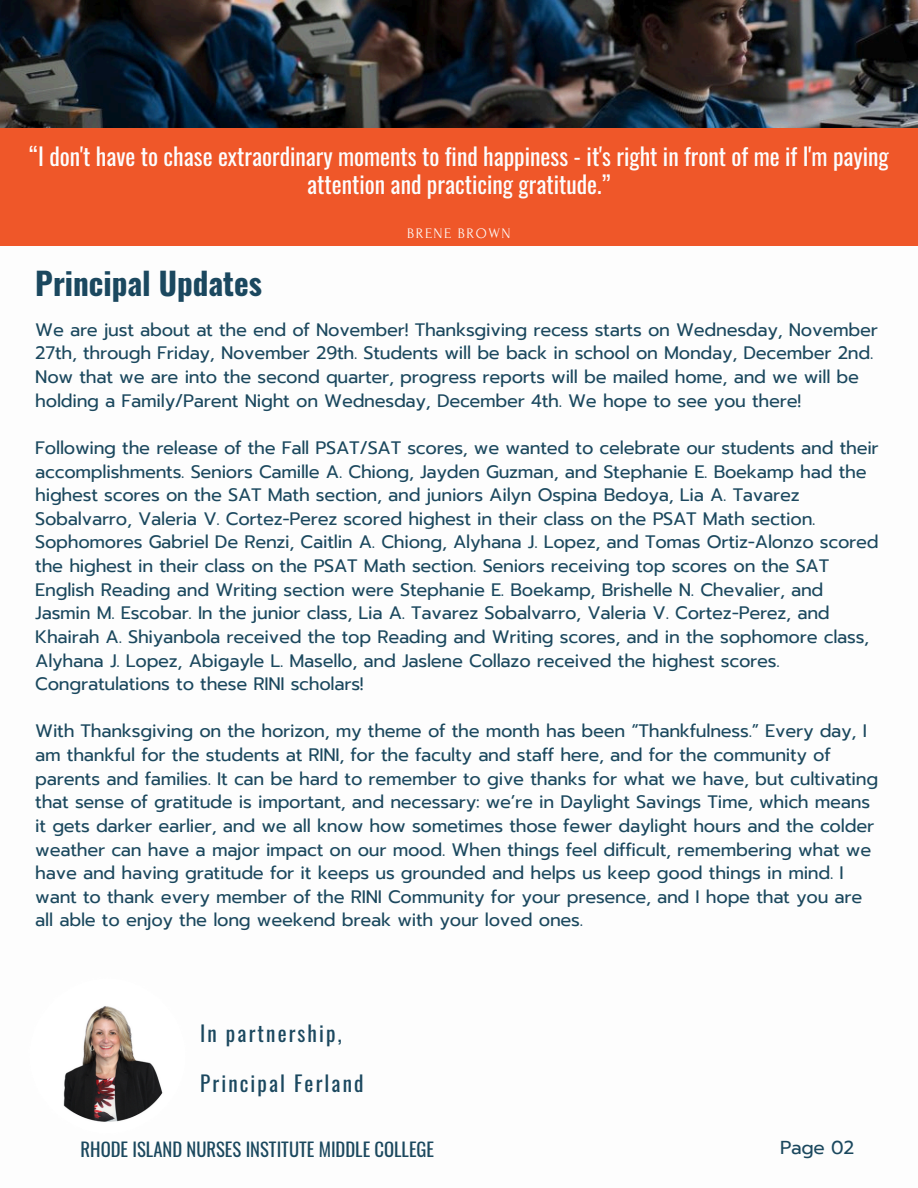
<style>
.page{position:relative;width:918px;height:1188px;background:#fff}
.page>*{position:absolute;margin:0;border:0;box-sizing:border-box;transform-origin:0 0}
.t1{font:700 31.2px "Oswald";color:#1b485f}
.t2{font:23.55px/28.2px "Oswald";color:#fdfdfd;text-align:center}
.t3{font:21.15px "Oswald";letter-spacing:.1em;color:#1b485f}
.t4{font:18.6px "Oswald";color:#1b485e}
.t5{font:18.6px "Prompt";letter-spacing:-.015em;color:#1b485e}
.t6{font:18px/23.7px "Prompt";letter-spacing:-.015em;color:#1b485e}
.t7{font:14.55px "Forum";letter-spacing:.1em;color:#fdfdfd}
</style>
<div class="page">
<div style="left:0;top:0;width:918px;height:245px;background:#ef5729"></div>
<img style="left:0;top:0;width:918px;height:127px">
<img style="left:63px;top:1006px;width:100px;height:116px">
<p class="t2" style="left:29px;top:141px;width:861px">“I don't have to chase extraordinary moments to find happiness - it's right in front of me if I'm paying attention and practicing gratitude.”</p>
<p class="t7" style="left:407px;top:225px;width:105px">BRENE BROWN</p>
<p class="t1" style="left:35px;top:258px;width:228px">Principal Updates</p>
<p class="t6" style="left:35px;top:318px;width:844px">We are just about at the end of November! Thanksgiving recess starts on Wednesday, November 27th, through Friday, November 29th. Students will be back in school on Monday, December 2nd.<br>Now that we are into the second quarter, progress reports will be mailed home, and we will be holding a Family/Parent Night on Wednesday, December 4th. We hope to see you there!</p>
<h3 class="t6" style="left:35px;top:436px;width:845px">Following the release of the Fall PSAT/SAT scores, we wanted to celebrate our students and their accomplishments. Seniors Camille A. Chiong, Jayden Guzman, and Stephanie E. Boekamp had the highest scores on the SAT Math section, and juniors Ailyn Ospina Bedoya, Lia A. Tavarez Sobalvarro, Valeria V. Cortez-Perez scored highest in their class on the PSAT Math section.<br>Sophomores Gabriel De Renzi, Caitlin A. Chiong, Alyhana J. Lopez, and Tomas Ortiz-Alonzo scored the highest in their class on the PSAT Math section. Seniors receiving top scores on the SAT English Reading and Writing section were Stephanie E. Boekamp, Brishelle N. Chevalier, and Jasmin M. Escobar. In the junior class, Lia A. Tavarez Sobalvarro, Valeria V. Cortez-Perez, and Khairah A. Shiyanbola received the top Reading and Writing scores, and in the sophomore class, Alyhana J. Lopez, Abigayle L. Masello, and Jaslene Collazo received the highest scores.<br>Congratulations to these RINI scholars!</h3>
<h4 class="t6" style="left:35px;top:720px;width:844px">With Thanksgiving on the horizon, my theme of the month has been “Thankfulness.” Every day, I am thankful for the students at RINI, for the faculty and staff here, and for the community of parents and families. It can be hard to remember to give thanks for what we have, but cultivating that sense of gratitude is important, and necessary: we’re in Daylight Savings Time, which means it gets darker earlier, and we all know how sometimes those fewer daylight hours and the colder weather can have a major impact on our mood. When things feel difficult, remembering what we have and having gratitude for it keeps us grounded and helps us keep good things in mind. I want to thank every member of the RINI Community for your presence, and I hope that you are all able to enjoy the long weekend break with your loved ones.</h4>
<h4 class="t3" style="left:200px;top:1017px;width:143px">In partnership,</h4>
<h4 class="t3" style="left:200px;top:1066px;width:165px">Principal Ferland</h4>
<h1 class="t4" style="left:81px;top:1135px;width:355px">RHODE ISLAND NURSES INSTITUTE MIDDLE COLLEGE</h1>
<p class="t5" style="left:780px;top:1134px;width:76px">Page 02</p>
</div>
